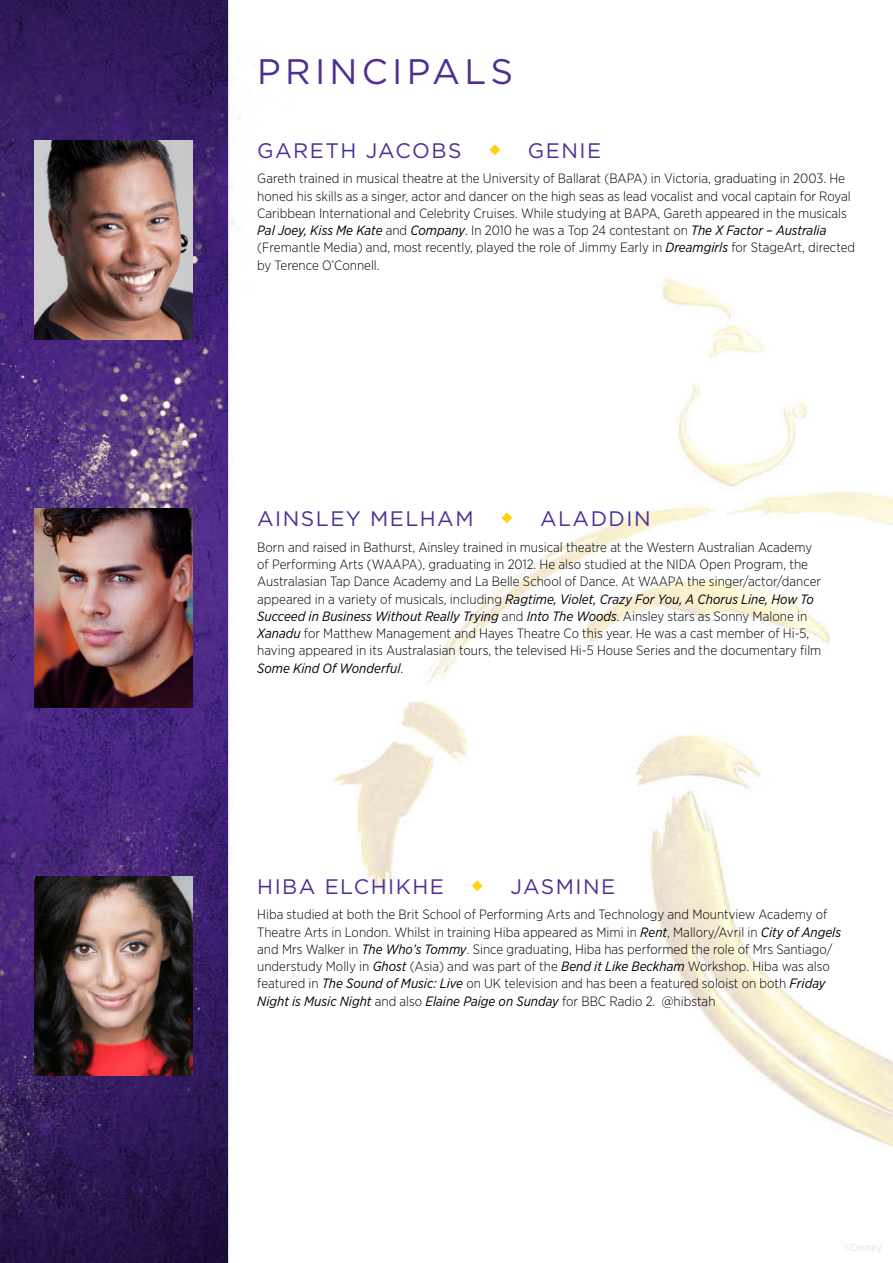
<style>
.page{position:relative;width:893px;height:1263px;background:#fff}
.page>*{position:absolute;margin:0;border:0;box-sizing:border-box;transform-origin:0 0}
.t1{font:35.4px "Gotham";letter-spacing:.12em;color:#4e2f91}
.t2{font:21px "Gotham";letter-spacing:.07em;color:#4e2f91}
.t3{font:300 13.5px/17.2px "Gotham Narrow";color:#000}
.t4{font:10.5px "Gotham Narrow";letter-spacing:.015em;color:#d1d3d4}
.s1{color:#ffd10c}
.s2{font-weight:400;font-style:italic}
</style>
<div class="page">
<img style="left:0;top:0;width:893px;height:1263px">
<img style="left:35px;top:509px;width:157px;height:199px">
<img style="left:35px;top:141px;width:157px;height:199px">
<img style="left:35px;top:877px;width:157px;height:199px">
<svg style="left:845px;top:1219px;width:46px;height:12px"></svg>
<h1 class="t1" style="left:257px;top:48px;width:257px">PRINCIPALS</h1>
<h2 class="t2" style="left:257px;top:137px;width:206px">GARETH JACOBS</h2>
<h2 class="t2" style="left:489px;top:137px;width:114px"><span class="s1">◆</span> GENIE</h2>
<p class="t3" style="left:257px;top:170px;width:599px">Gareth trained in musical theatre at the University of Ballarat (BAPA) in Victoria, graduating in 2003. He honed his skills as a singer, actor and dancer on the high seas as lead vocalist and vocal captain for Royal Caribbean International and Celebrity Cruises. While studying at BAPA, Gareth appeared in the musicals <span class="s2">Pal Joey, Kiss Me Kate</span> and <span class="s2">Company</span>. In 2010 he was a Top 24 contestant on <span class="s2">The X Factor – Australia </span>(Fremantle Media) and, most recently, played the role of Jimmy Early in <span class="s2">Dreamgirls</span> for StageArt, directed by Terence O’Connell.</p>
<h2 class="t2" style="left:257px;top:505px;width:218px">AINSLEY MELHAM</h2>
<h2 class="t2" style="left:501px;top:505px;width:151px"><span class="s1">◆</span> ALADDIN</h2>
<p class="t3" style="left:257px;top:538px;width:566px">Born and raised in Bathurst, Ainsley trained in musical theatre at the Western Australian Academy of Performing Arts (WAAPA), graduating in 2012. He also studied at the NIDA Open Program, the Australasian Tap Dance Academy and La Belle School of Dance. At WAAPA the singer/actor/dancer appeared in a variety of musicals, including <span class="s2">Ragtime, Violet, Crazy For You, A Chorus Line, How To Succeed in Business Without Really Trying</span> and <span class="s2">Into The Woods</span>. Ainsley stars as Sonny Malone in <span class="s2">Xanadu</span> for Matthew Management and Hayes Theatre Co this year. He was a cast member of Hi-5, having appeared in its Australasian tours, the televised Hi-5 House Series and the documentary film <span class="s2">Some Kind Of Wonderful</span>.</p>
<h2 class="t2" style="left:257px;top:873px;width:188px">HIBA ELCHIKHE</h2>
<h2 class="t2" style="left:472px;top:873px;width:145px"><span class="s1">◆</span> JASMINE</h2>
<p class="t3" style="left:257px;top:905px;width:585px">Hiba studied at both the Brit School of Performing Arts and Technology and Mountview Academy of Theatre Arts in London. Whilst in training Hiba appeared as Mimi in <span class="s2">Rent</span>, Mallory/Avril in <span class="s2">City of Angels </span>and Mrs Walker in <span class="s2">The Who’s Tommy</span>. Since graduating, Hiba has performed the role of Mrs Santiago/ understudy Molly in <span class="s2">Ghost</span> (Asia) and was part of the <span class="s2">Bend it Like Beckham</span> Workshop. Hiba was also featured in <span class="s2">The Sound of Music: Live</span> on UK television and has been a featured soloist on both <span class="s2">Friday Night is Music Night</span> and also <span class="s2">Elaine Paige on Sunday</span> for BBC Radio 2. @hibstah</p>
<p class="t4" style="left:843px;top:1241px;width:41px">©Disney</p>
</div>
